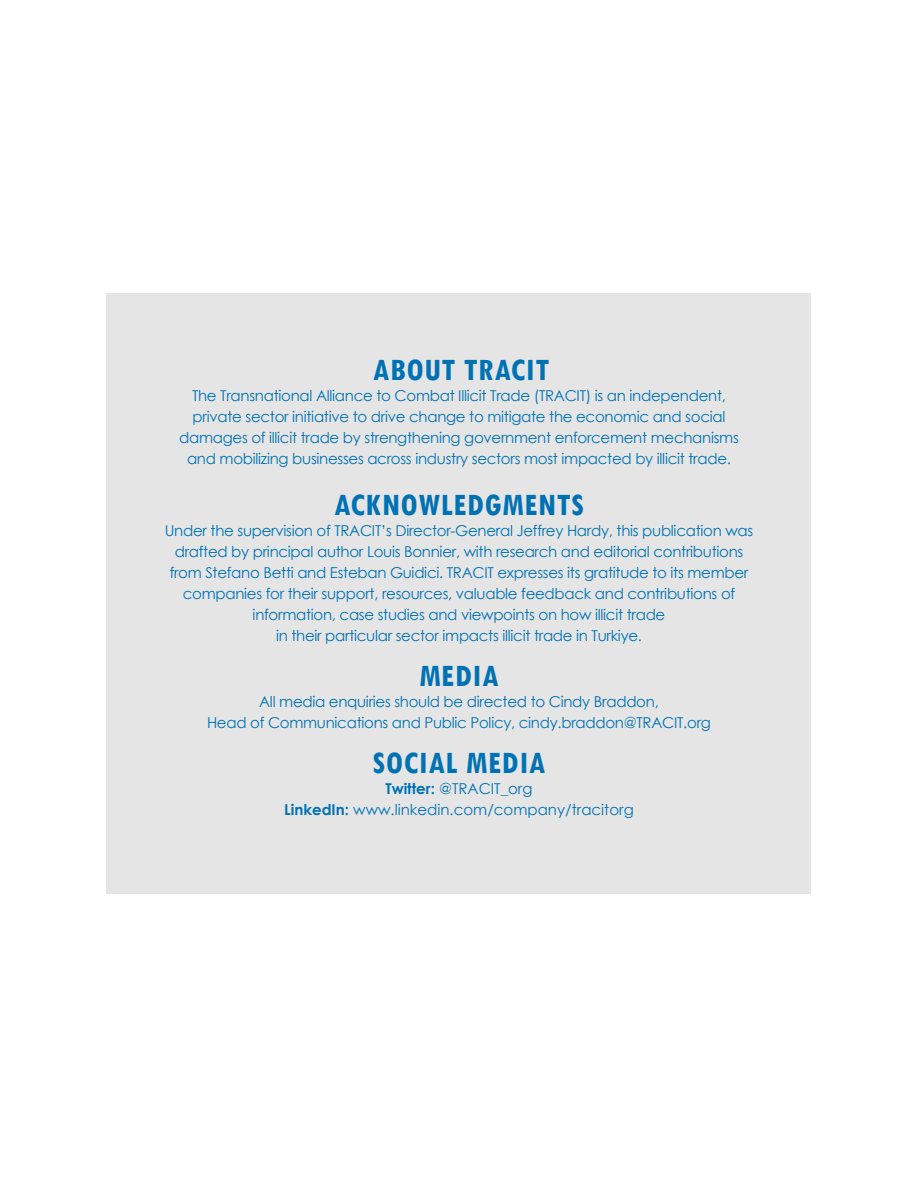
<style>
.page{position:relative;width:918px;height:1188px;background:#fff}
.page>*{position:absolute;margin:0;border:0;box-sizing:border-box;transform-origin:0 0}
.t1{font:700 condensed 33px "Tw Cen";letter-spacing:.02em;color:#0072b4}
.t2{font:15px/21px "Century Gothic";letter-spacing:-.02em;color:#0072b4;text-align:center}
.t3{font:15px/21px "Century Gothic";color:#0072b4;text-align:center}
.s1{font-weight:700}
</style>
<div class="page">
<div style="left:107px;top:294px;width:704px;height:600px;background:#e5e5e5"></div>
<h1 class="t1" style="left:373px;top:350px;width:178px">ABOUT TRACIT</h1>
<p class="t2" style="left:179px;top:385px;width:561px">The Transnational Alliance to Combat Illicit Trade (TRACIT) is an independent, private sector initiative to drive change to mitigate the economic and social damages of illicit trade by strengthening government enforcement mechanisms and mobilizing businesses across industry sectors most impacted by illicit trade.</p>
<h1 class="t1" style="left:334px;top:485px;width:251px">ACKNOWLEDGMENTS</h1>
<p class="t2" style="left:165px;top:520px;width:590px">Under the supervision of TRACIT’s Director-General Jeffrey Hardy, this publication was drafted by principal author Louis Bonnier, with research and editorial contributions from Stefano Betti and Esteban Guidici. TRACIT expresses its gratitude to its member companies for their support, resources, valuable feedback and contributions of information, case studies and viewpoints on how illicit trade<br>in their particular sector impacts illicit trade in Turkiye.</p>
<h1 class="t1" style="left:419px;top:656px;width:81px">MEDIA</h1>
<p class="t2" style="left:207px;top:691px;width:505px">All media enquiries should be directed to Cindy Braddon,<br>Head of Communications and Public Policy, cindy.braddon@TRACIT.org</p>
<h1 class="t1" style="left:373px;top:743px;width:174px">SOCIAL MEDIA</h1>
<p class="t3" style="left:284px;top:778px;width:351px"><span class="s1">Twitter:</span> @TRACIT_org<br><span class="s1">LinkedIn:</span> www.linkedin.com/company/tracitorg</p>
</div>
